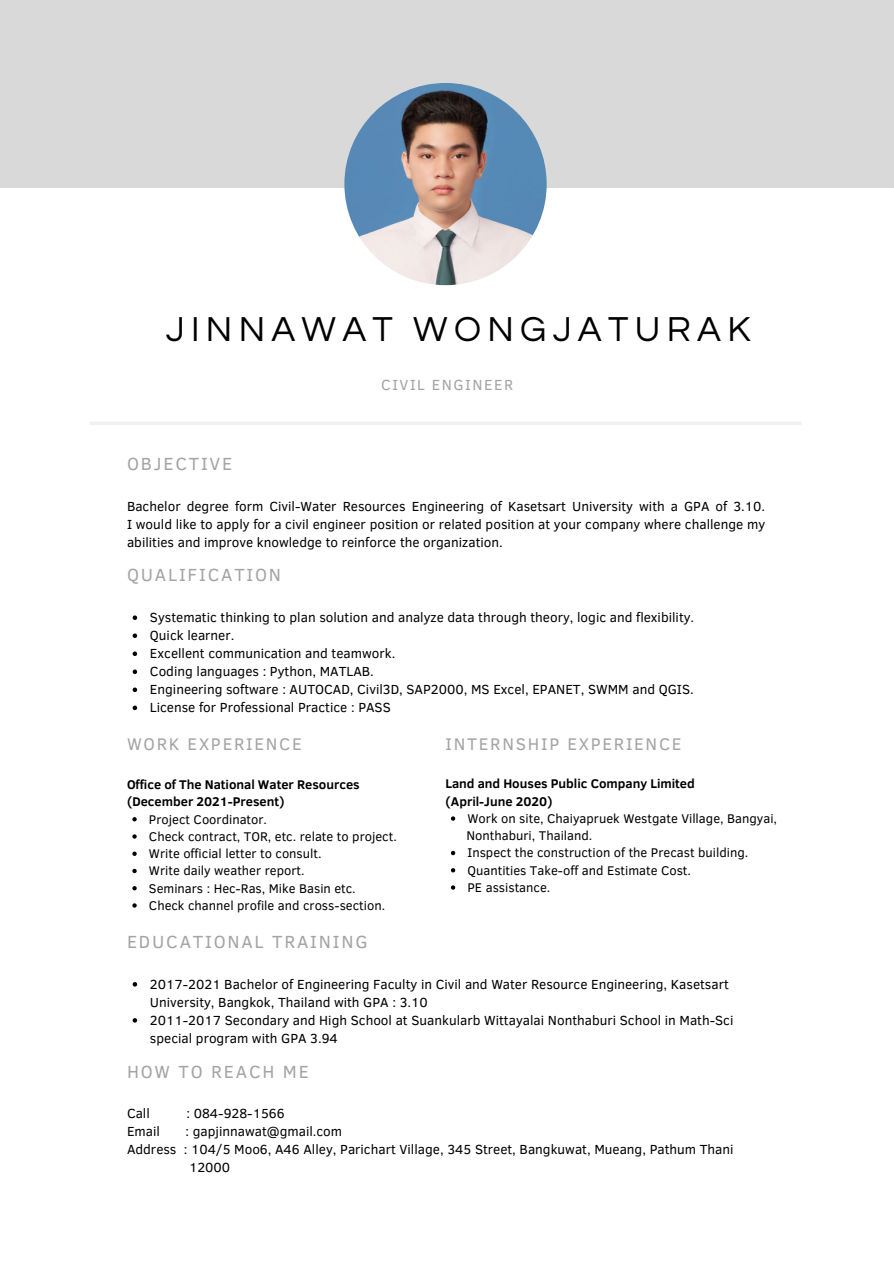
<style>
.page{position:relative;width:894px;height:1264px;background:#fff}
.page>*{position:absolute;margin:0;border:0;box-sizing:border-box;transform-origin:0 0}
.t1{font:36px "Questrial";letter-spacing:.175em;color:#000}
.t2{font:18px "Clear Sans";letter-spacing:.1em;color:#a4a4a4}
.t3{font:17.25px "Clear Sans";letter-spacing:.1em;color:#a4a4a4}
.t4{font:15px "Clear Sans";letter-spacing:.1em;color:#a4a4a4}
.t5{font:13.5px/18px "Clear Sans";color:#000}
.t6{font:12.9px "Clear Sans";color:#000}
.t7{font:700 12.9px "Clear Sans";color:#000}
</style>
<div class="page">
<div style="left:0;top:0;width:893px;height:188px;background:#d9d9d9"></div>
<img style="left:344px;top:83px;width:202px;height:202px;border-radius:50%">
<hr style="left:90px;top:422px;width:711px;height:3px;background:#eff0f2">
<svg style="left:451px;top:816px;width:4px;height:4px"></svg>
<svg style="left:451px;top:850px;width:4px;height:5px"></svg>
<svg style="left:451px;top:868px;width:4px;height:4px"></svg>
<svg style="left:451px;top:885px;width:4px;height:4px"></svg>
<svg style="left:133px;top:982px;width:4px;height:4px"></svg>
<svg style="left:133px;top:1018px;width:4px;height:4px"></svg>
<svg style="left:133px;top:615px;width:4px;height:5px"></svg>
<svg style="left:133px;top:633px;width:4px;height:5px"></svg>
<svg style="left:133px;top:651px;width:4px;height:5px"></svg>
<svg style="left:133px;top:669px;width:4px;height:5px"></svg>
<svg style="left:133px;top:687px;width:4px;height:5px"></svg>
<svg style="left:133px;top:705px;width:4px;height:5px"></svg>
<svg style="left:132px;top:817px;width:5px;height:4px"></svg>
<svg style="left:132px;top:834px;width:5px;height:4px"></svg>
<svg style="left:132px;top:851px;width:5px;height:4px"></svg>
<svg style="left:132px;top:868px;width:5px;height:5px"></svg>
<svg style="left:132px;top:886px;width:5px;height:4px"></svg>
<svg style="left:132px;top:903px;width:5px;height:4px"></svg>
<p class="t1" style="left:166px;top:311px;width:586px">JINNAWAT WONGJATURAK</p>
<p class="t4" style="left:381px;top:374px;width:133px">CIVIL ENGINEER</p>
<p class="t2" style="left:127px;top:450px;width:107px">OBJECTIVE</p>
<p class="t5" style="left:127px;top:496px;width:639px;text-align:justify">Bachelor degree form Civil-Water Resources Engineering of Kasetsart University with a GPA of 3.10.<br>I would like to apply for a civil engineer position or related position at your company where challenge my abilities and improve knowledge to reinforce the organization.</p>
<p class="t2" style="left:127px;top:562px;width:156px">QUALIFICATION</p>
<p class="t5" style="left:150px;top:607px;width:545px">Systematic thinking to plan solution and analyze data through theory, logic and flexibility.</p>
<p class="t5" style="left:150px;top:626px;width:86px">Quick learner.</p>
<p class="t5" style="left:150px;top:644px;width:247px">Excellent communication and teamwork.</p>
<p class="t5" style="left:150px;top:662px;width:225px">Coding languages : Python, MATLAB.</p>
<p class="t5" style="left:150px;top:680px;width:545px">Engineering software : AUTOCAD, Civil3D, SAP2000, MS Excel, EPANET, SWMM and QGIS.</p>
<p class="t5" style="left:150px;top:698px;width:242px">License for Professional Practice : PASS</p>
<p class="t3" style="left:127px;top:731px;width:176px">WORK EXPERIENCE</p>
<p class="t3" style="left:445px;top:731px;width:237px">INTERNSHIP EXPERIENCE</p>
<p class="t7" style="left:127px;top:775px;width:234px">Office of The National Water Resources</p>
<p class="t7" style="left:127px;top:792px;width:159px">(December 2021-Present)</p>
<p class="t6" style="left:149px;top:809px;width:120px">Project Coordinator.</p>
<p class="t6" style="left:149px;top:827px;width:249px">Check contract, TOR, etc. relate to project.</p>
<p class="t6" style="left:149px;top:844px;width:174px">Write official letter to consult.</p>
<p class="t6" style="left:149px;top:861px;width:157px">Write daily weather report.</p>
<p class="t6" style="left:149px;top:878px;width:208px">Seminars : Hec-Ras, Mike Basin etc.</p>
<p class="t6" style="left:149px;top:895px;width:238px">Check channel profile and cross-section.</p>
<p class="t7" style="left:445px;top:774px;width:251px">Land and Houses Public Company Limited</p>
<p class="t7" style="left:445px;top:791px;width:108px">(April-June 2020)</p>
<p class="t6" style="left:466px;top:826px;width:127px">Nonthaburi, Thailand.</p>
<p class="t6" style="left:467px;top:809px;width:311px">Work on site, Chaiyapruek Westgate Village, Bangyai,</p>
<p class="t6" style="left:467px;top:843px;width:282px">Inspect the construction of the Precast building.</p>
<p class="t6" style="left:467px;top:860px;width:225px">Quantities Take-off and Estimate Cost.</p>
<p class="t6" style="left:467px;top:878px;width:84px">PE assistance.</p>
<p class="t2" style="left:127px;top:928px;width:242px">EDUCATIONAL TRAINING</p>
<p class="t5" style="left:150px;top:974px;width:580px">2017-2021 Bachelor of Engineering Faculty in Civil and Water Resource Engineering, Kasetsart<br>University, Bangkok, Thailand with GPA : 3.10</p>
<p class="t5" style="left:150px;top:1010px;width:584px">2011-2017 Secondary and High School at Suankularb Wittayalai Nonthaburi School in Math-Sci special program with GPA 3.94</p>
<p class="t2" style="left:127px;top:1058px;width:183px">HOW TO REACH ME</p>
<p class="t5" style="left:127px;top:1103px;width:24px">Call</p>
<p class="t5" style="left:186px;top:1103px;width:100px">: 084-928-1566</p>
<p class="t5" style="left:127px;top:1121px;width:34px">Email</p>
<p class="t5" style="left:185px;top:1121px;width:158px">: gapjinnawat@gmail.com</p>
<p class="t5" style="left:127px;top:1139px;width:608px">Address : 104/5 Moo6, A46 Alley, Parichart Village, 345 Street, Bangkuwat, Mueang, Pathum Thani</p>
<p class="t5" style="left:189px;top:1157px;width:43px">12000</p>
</div>
